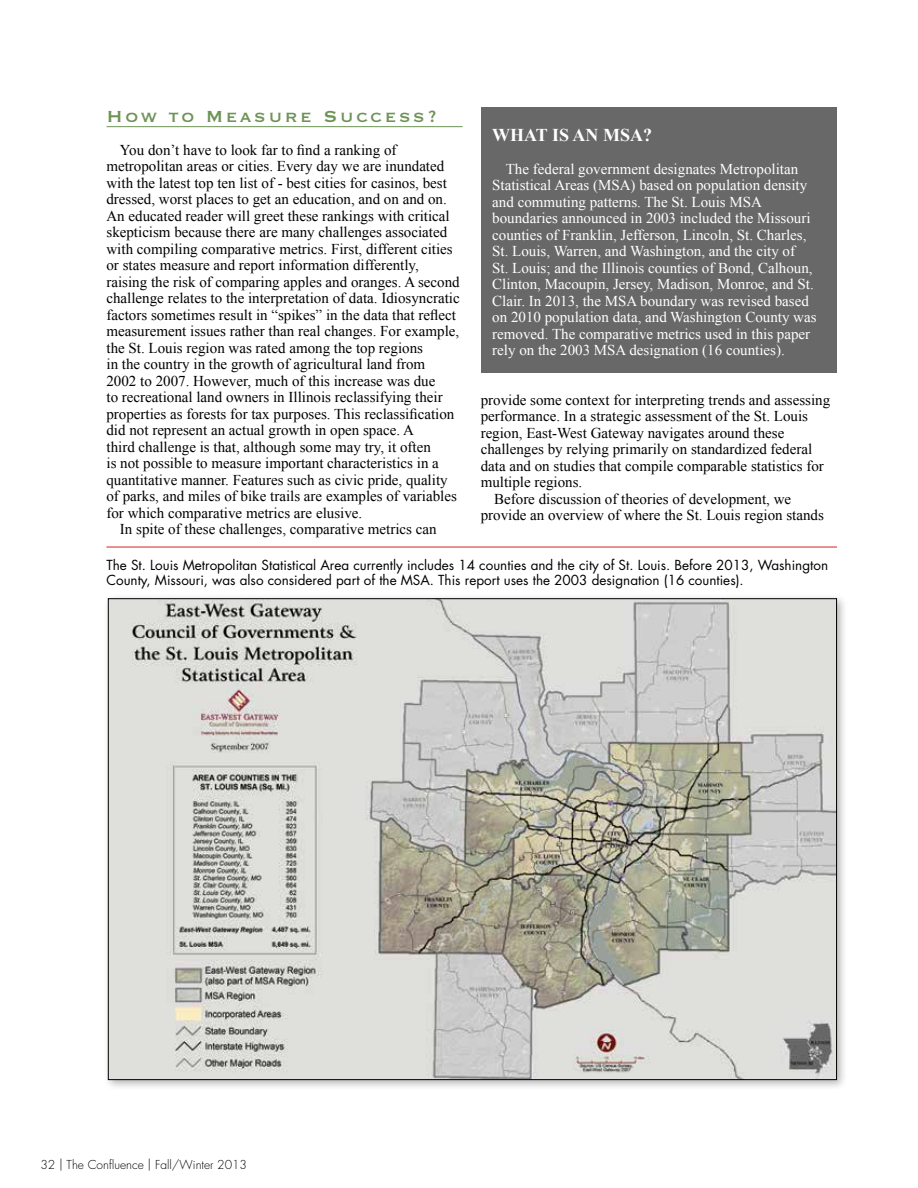
<style>
.page{position:relative;width:918px;height:1188px;background:#fff}
.page>*{position:absolute;margin:0;border:0;box-sizing:border-box;transform-origin:0 0}
.t1{font:21px "Copperplate Gothic Std 31 BC";letter-spacing:.12em;color:#6d9355}
.t2{font:700 18px "Times New Roman";color:#fff}
.t3{font:15px "Times New Roman";color:#000}
.t4{font:15px/16.5px "Times New Roman";color:#fff}
.t5{font:13.5px/15px "Futura Std";color:#000}
.t6{font:300 12px "Futura Std";color:#000}
</style>
<div class="page">
<hr style="left:106px;top:126px;width:357px;height:1px;background:#6d9355">
<div style="left:482px;top:108px;width:355px;height:265px;background:#686868"></div>
<div style="left:103px;top:593px;width:745px;height:498px;background:#000;opacity:.3"></div>
<img style="left:110px;top:600px;width:725px;height:478px">
<hr style="left:106px;top:547px;width:731px;height:1px;background:#d42027">
<h1 class="t1" style="left:106px;top:106px;width:332px">How to Measure Success?</h1>
<p class="t3" style="left:120px;top:140px;width:278px">You don’t have to look far to find a ranking of</p>
<p class="t3" style="left:106px;top:156px;width:339px">metropolitan areas or cities. Every day we are inundated</p>
<p class="t3" style="left:106px;top:173px;width:342px">with the latest top ten list of - best cities for casinos, best</p>
<p class="t3" style="left:106px;top:189px;width:342px">dressed, worst places to get an education, and on and on.</p>
<p class="t3" style="left:106px;top:206px;width:345px">An educated reader will greet these rankings with critical</p>
<p class="t3" style="left:106px;top:222px;width:342px">skepticism because there are many challenges associated</p>
<p class="t3" style="left:106px;top:239px;width:348px">with compiling comparative metrics. First, different cities</p>
<p class="t3" style="left:106px;top:255px;width:314px">or states measure and report information differently,</p>
<p class="t3" style="left:106px;top:272px;width:355px">raising the risk of comparing apples and oranges. A second</p>
<p class="t3" style="left:106px;top:288px;width:355px">challenge relates to the interpretation of data. Idiosyncratic</p>
<p class="t3" style="left:106px;top:305px;width:351px">factors sometimes result in “spikes” in the data that reflect</p>
<p class="t3" style="left:106px;top:321px;width:354px">measurement issues rather than real changes. For example,</p>
<p class="t3" style="left:106px;top:338px;width:318px">the St. Louis region was rated among the top regions</p>
<p class="t3" style="left:106px;top:354px;width:320px">in the country in the growth of agricultural land from</p>
<p class="t3" style="left:106px;top:371px;width:330px">2002 to 2007. However, much of this increase was due</p>
<p class="t3" style="left:106px;top:387px;width:338px">to recreational land owners in Illinois reclassifying their</p>
<p class="t3" style="left:106px;top:404px;width:349px">properties as forests for tax purposes. This reclassification</p>
<p class="t3" style="left:106px;top:420px;width:309px">did not represent an actual growth in open space. A</p>
<p class="t3" style="left:106px;top:437px;width:326px">third challenge is that, although some may try, it often</p>
<p class="t3" style="left:106px;top:453px;width:334px">is not possible to measure important characteristics in a</p>
<p class="t3" style="left:106px;top:470px;width:343px">quantitative manner. Features such as civic pride, quality</p>
<p class="t3" style="left:106px;top:486px;width:352px">of parks, and miles of bike trails are examples of variables</p>
<p class="t3" style="left:106px;top:503px;width:257px">for which comparative metrics are elusive.</p>
<p class="t3" style="left:120px;top:519px;width:318px">In spite of these challenges, comparative metrics can</p>
<p class="t2" style="left:492px;top:122px;width:161px">WHAT IS AN MSA?</p>
<p class="t4" style="left:492px;top:160px;width:326px;text-indent:14px">The federal government designates Metropolitan Statistical Areas (MSA) based on population density and commuting patterns. The St. Louis MSA boundaries announced in 2003 included the Missouri counties of Franklin, Jefferson, Lincoln, St. Charles, St. Louis, Warren, and Washington, and the city of<br>St. Louis; and the Illinois counties of Bond, Calhoun, Clinton, Macoupin, Jersey, Madison, Monroe, and St.<br>Clair. In 2013, the MSA boundary was revised based on 2010 population data, and Washington County was removed. The comparative metrics used in this paper rely on the 2003 MSA designation (16 counties).</p>
<p class="t3" style="left:481px;top:390px;width:351px">provide some context for interpreting trends and assessing</p>
<p class="t3" style="left:481px;top:406px;width:329px">performance. In a strategic assessment of the St. Louis</p>
<p class="t3" style="left:481px;top:423px;width:305px">region, East-West Gateway navigates around these</p>
<p class="t3" style="left:481px;top:439px;width:333px">challenges by relying primarily on standardized federal</p>
<p class="t3" style="left:481px;top:456px;width:345px">data and on studies that compile comparable statistics for</p>
<p class="t3" style="left:481px;top:472px;width:103px">multiple regions.</p>
<p class="t3" style="left:494px;top:489px;width:299px">Before discussion of theories of development, we</p>
<p class="t3" style="left:481px;top:505px;width:345px">provide an overview of where the St. Louis region stands</p>
<p class="t5" style="left:106px;top:558px;width:723px">The St. Louis Metropolitan Statistical Area currently includes 14 counties and the city of St. Louis. Before 2013, Washington<br>County, Missouri, was also considered part of the MSA. This report uses the 2003 designation (16 counties).</p>
<p class="t6" style="left:40px;top:1157px;width:208px">32 | The Confluence | Fall/Winter 2013</p>
</div>
